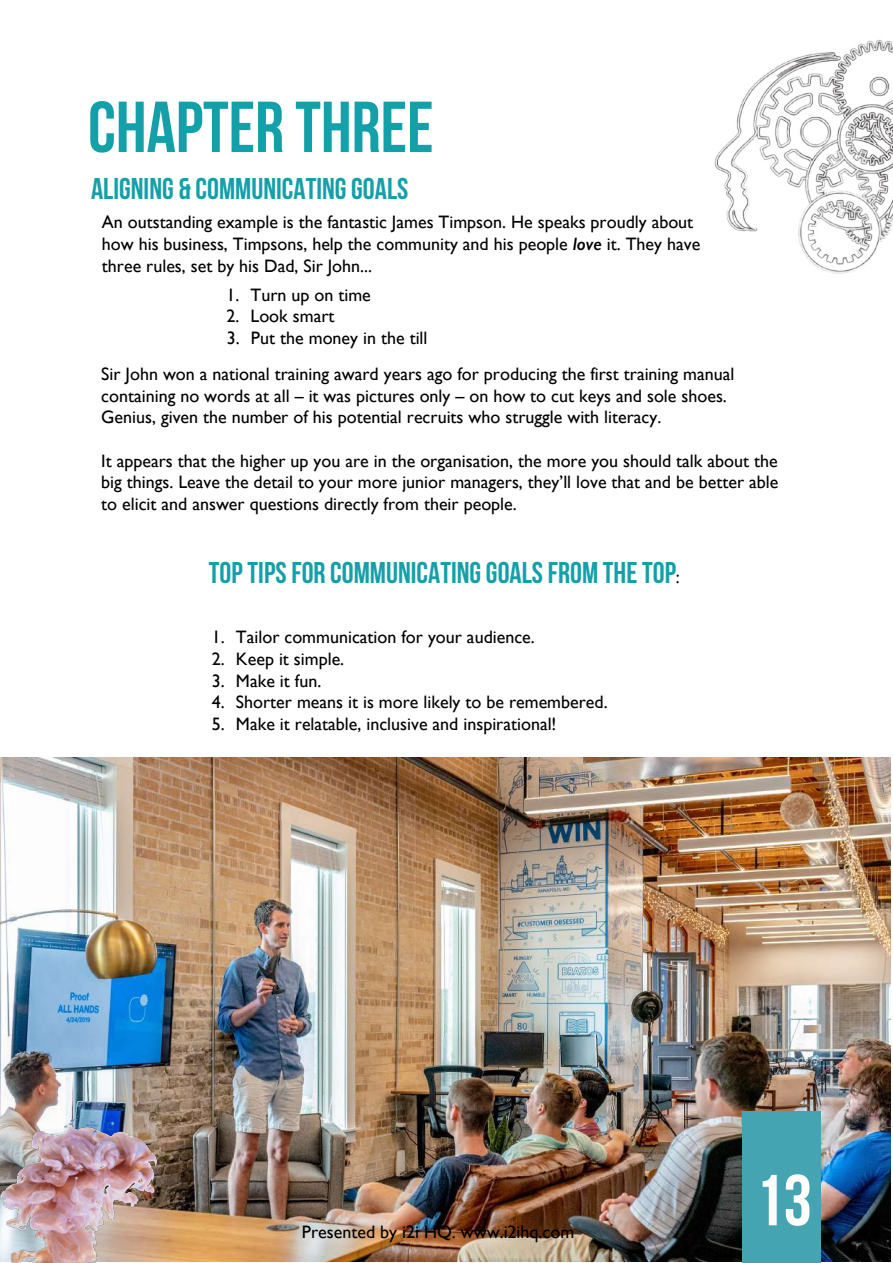
<style>
.page{position:relative;width:893px;height:1263px;background:#fff}
.page>*{position:absolute;margin:0;border:0;box-sizing:border-box;transform-origin:0 0}
.t1{font:700 72px "Bebas Neue";color:#14a0a8}
.t2{font:700 72px "Bebas Neue";color:#fff}
.t3{font:700 30px "Bebas Neue";color:#14a0a8}
.t4{font:18px/21.6px "Gill Sans";color:#000}
.s1{font-weight:600;font-style:italic}
.s2{font-family:"Gill Sans";font-weight:400;font-size:18px;color:#000}
</style>
<div class="page">
<img style="left:0;top:758px;width:891px;height:503px">
<img style="left:0;top:1116px;width:217px;height:147px">
<img style="left:714px;top:39px;width:179px;height:235px">
<div style="left:742px;top:1111px;width:79px;height:152px;background:#45a4b2"></div>
<h1 class="t1" style="left:88px;top:88px;width:347px">CHAPTER THREE</h1>
<h2 class="t3" style="left:91px;top:172px;width:319px">ALIGNING &amp; COMMUNICATING GOALS</h2>
<p class="t4" style="left:102px;top:211px;width:600px">An outstanding example is the fantastic James Timpson. He speaks proudly about how his business, Timpsons, help the community and his people <span class="s1">love</span> it. They have three rules, set by his Dad, Sir John...</p>
<p class="t4" style="left:227px;top:283px;width:146px">1. Turn up on time</p>
<p class="t4" style="left:227px;top:305px;width:109px">2. Look smart</p>
<p class="t4" style="left:101px;top:320px;width:635px;line-height:35.7px;text-indent:126px">3. Put the money in the till<br>Sir John won a national training award years ago for producing the first training manual</p>
<p class="t4" style="left:101px;top:385px;width:627px">containing no words at all – it was pictures only – on how to cut keys and sole shoes.<br>Genius, given the number of his potential recruits who struggle with literacy.</p>
<p class="t4" style="left:101px;top:449px;width:679px;text-align:justify">It appears that the higher up you are in the organisation, the more you should talk about the big things. Leave the detail to your more junior managers, they’ll love that and be better able to elicit and answer questions directly from their people.</p>
<h2 class="t3" style="left:209px;top:556px;width:472px">TOP TIPS FOR COMMUNICATING GOALS FROM THE TOP<span class="s2">:</span></h2>
<p class="t4" style="left:212px;top:626px;width:324px">1. Tailor communication for your audience.</p>
<p class="t4" style="left:212px;top:648px;width:134px">2. Keep it simple.</p>
<p class="t4" style="left:212px;top:669px;width:111px">3. Make it fun.</p>
<p class="t4" style="left:212px;top:691px;width:397px">4. Shorter means it is more likely to be remembered.</p>
<p class="t4" style="left:212px;top:713px;width:346px">5. Make it relatable, inclusive and inspirational!</p>
<p class="t4" style="left:302px;top:1220px;width:274px">Presented by i2i HQ. www.i2ihq.com</p>
<h1 class="t2" style="left:755px;top:1161px;width:59px">13</h1>
</div>
